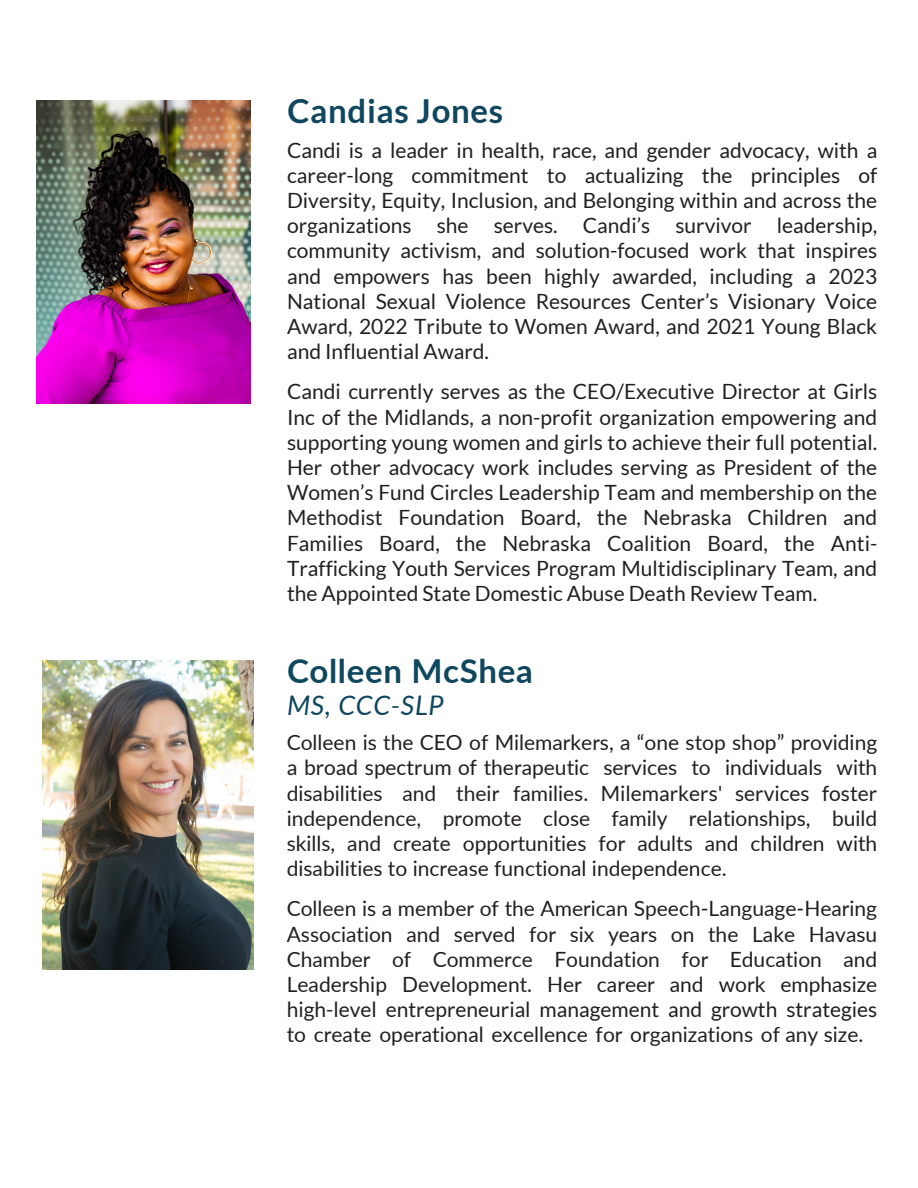
<style>
.page{position:relative;width:918px;height:1188px;background:#fff}
.page>*{position:absolute;margin:0;border:0;box-sizing:border-box;transform-origin:0 0}
.t1{font:700 33px "Lato";letter-spacing:.02em;color:#0e475e}
.t2{font:italic 27px "Lato";letter-spacing:.02em;color:#0e475e}
.t3{font:21px/25.2px "Lato";color:#231f20;text-align:justify}
</style>
<div class="page">
<img style="left:42px;top:660px;width:211px;height:310px">
<img style="left:37px;top:101px;width:214px;height:302px">
<h1 class="t1" style="left:287px;top:92px;width:217px">Candias Jones</h1>
<p class="t3" style="left:287px;top:137px;width:592px">Candi is a leader in health, race, and gender advocacy, with a career-long commitment to actualizing the principles of Diversity, Equity, Inclusion, and Belonging within and across the organizations she serves. Candi’s survivor leadership, community activism, and solution-focused work that inspires and empowers has been highly awarded, including a 2023<br>National Sexual Violence Resources Center’s Visionary Voice Award, 2022 Tribute to Women Award, and 2021 Young Black and Influential Award.</p>
<p class="t3" style="left:287px;top:379px;width:592px">Candi currently serves as the CEO/Executive Director at Girls Inc of the Midlands, a non-profit organization empowering and supporting young women and girls to achieve their full potential.<br>Her other advocacy work includes serving as President of the Women’s Fund Circles Leadership Team and membership on the Methodist Foundation Board, the Nebraska Children and Families Board, the Nebraska Coalition Board, the Anti-Trafficking Youth Services Program Multidisciplinary Team, and the Appointed State Domestic Abuse Death Review Team.</p>
<h1 class="t1" style="left:287px;top:646px;width:247px">Colleen McShea</h1>
<p class="t2" style="left:287px;top:686px;width:158px">MS, CCC-SLP</p>
<p class="t3" style="left:287px;top:729px;width:592px">Colleen is the CEO of Milemarkers, a “one stop shop” providing a broad spectrum of therapeutic services to individuals with disabilities and their families. Milemarkers' services foster independence, promote close family relationships, build skills, and create opportunities for adults and children with disabilities to increase functional independence.</p>
<p class="t3" style="left:287px;top:895px;width:592px">Colleen is a member of the American Speech-Language-Hearing Association and served for six years on the Lake Havasu Chamber of Commerce Foundation for Education and Leadership Development. Her career and work emphasize high-level entrepreneurial management and growth strategies to create operational excellence for organizations of any size.</p>
</div>
